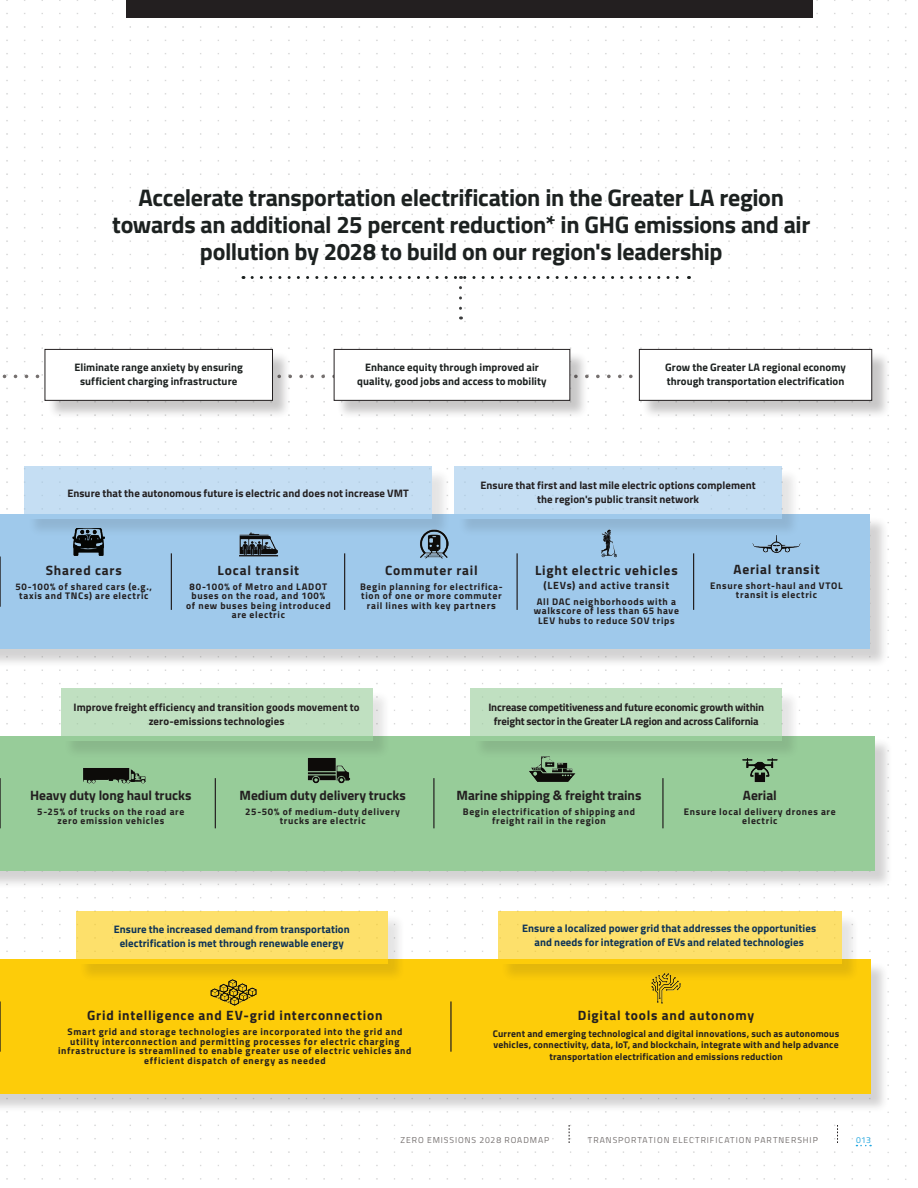
<style>
.page{position:relative;width:918px;height:1188px;background:#fff}
.page>*{position:absolute;margin:0;border:0;box-sizing:border-box;transform-origin:0 0}
.t1{font:700 24px/27px "Titillium";letter-spacing:-.015em;color:#1c2120;text-align:center}
.t2{font:700 13.5px "Titillium";letter-spacing:.055em;color:#231f20}
.t3{font:700 13.5px "Titillium";color:#231f20}
.t4{font:700 10.8px/14.4px "Titillium";letter-spacing:.005em;color:#231f20;text-align:center}
.t5{font:700 10.8px/14.4px "Titillium";letter-spacing:.005em;color:#1c2120;text-align:center}
.t6{font:700 10.8px/14.4px "Titillium";letter-spacing:.005em;color:#0d3357;text-align:center}
.t7{font:700 10.8px/14.4px "Titillium";letter-spacing:-.015em;color:#231f20;text-align:center}
.t8{font:700 10.5px "Titillium";letter-spacing:.065em;color:#231f20}
.t9{font:700 9.6px/9.6px "Titillium";letter-spacing:.07em;color:#231f20;text-align:center}
.t10{font:700 9.6px/11.6px "Titillium";letter-spacing:.02em;color:#231f20;text-align:center}
.t11{font:8.7px "Titillium";letter-spacing:.11em;color:#75706f}
.t12{font:8.7px "Titillium";color:#21a6df}
.s1{font-size:10.05px}
</style>
<div class="page">
<img style="left:3px;top:0;width:904px;height:1180px">
<div style="left:0;top:516px;width:889px;height:152px;background:#231f20;opacity:.2"></div>
<div style="left:0;top:514px;width:870px;height:135px;background:#9fc9eb"></div>
<div style="left:0;top:738px;width:893px;height:152px;background:#231f20;opacity:.2"></div>
<div style="left:0;top:736px;width:874px;height:135px;background:#97cc99"></div>
<div style="left:0;top:961px;width:889px;height:152px;background:#231f20;opacity:.2"></div>
<div style="left:0;top:959px;width:870px;height:135px;background:#fdcc09"></div>
<hr style="left:344px;top:553px;width:1px;height:57px;background:#231f20">
<hr style="left:433px;top:778px;width:2px;height:50px;background:#231f20">
<hr style="left:517px;top:553px;width:1px;height:57px;background:#231f20">
<hr style="left:662px;top:778px;width:2px;height:50px;background:#231f20">
<hr style="left:693px;top:553px;width:1px;height:57px;background:#231f20">
<hr style="left:171px;top:553px;width:1px;height:57px;background:#231f20">
<hr style="left:215px;top:778px;width:1px;height:50px;background:#231f20">
<hr style="left:0;top:557px;width:1px;height:50px;background:#231f20">
<hr style="left:0;top:778px;width:1px;height:50px;background:#231f20">
<hr style="left:0;top:1001px;width:1px;height:51px;background:#231f20">
<hr style="left:450px;top:1001px;width:2px;height:51px;background:#231f20">
<svg style="left:2px;top:375px;width:637px;height:3px"></svg>
<img style="left:420px;top:538px;width:29px;height:21px">
<img style="left:83px;top:768px;width:63px;height:16px">
<div style="left:126px;top:0;width:687px;height:18px;background:#231f20"></div>
<svg style="left:856px;top:1145px;width:15px;height:1px"></svg>
<svg style="left:837px;top:1125px;width:1px;height:18px"></svg>
<svg style="left:569px;top:1125px;width:1px;height:18px"></svg>
<div style="left:27px;top:469px;width:424px;height:69px;background:#231f20;opacity:.2"></div>
<svg style="left:25px;top:466px;width:407px;height:53px;background:#c1dbf2"></svg>
<div style="left:63px;top:691px;width:328px;height:69px;background:#231f20;opacity:.2"></div>
<svg style="left:61px;top:688px;width:311px;height:53px;background:#bcdebd"></svg>
<div style="left:78px;top:913px;width:328px;height:69px;background:#231f20;opacity:.2"></div>
<svg style="left:76px;top:911px;width:311px;height:53px;background:#fcdd61"></svg>
<div style="left:457px;top:469px;width:344px;height:69px;background:#231f20;opacity:.2"></div>
<svg style="left:454px;top:466px;width:328px;height:53px;background:#c1dbf2"></svg>
<div style="left:473px;top:691px;width:328px;height:69px;background:#231f20;opacity:.2"></div>
<svg style="left:471px;top:688px;width:311px;height:53px;background:#bcdebd"></svg>
<div style="left:500px;top:913px;width:360px;height:69px;background:#231f20;opacity:.2"></div>
<svg style="left:498px;top:911px;width:343px;height:53px;background:#fcdd61"></svg>
<div style="left:47px;top:351px;width:245px;height:68px;background:#231f20;opacity:.25"></div>
<div style="left:45px;top:349px;width:227px;height:51px;background:#fff"></div>
<div style="left:45px;top:349px;width:228px;height:52px;border:1px solid #231f20"></div>
<div style="left:336px;top:351px;width:253px;height:68px;background:#231f20;opacity:.25"></div>
<div style="left:334px;top:349px;width:236px;height:51px;background:#fff"></div>
<div style="left:334px;top:349px;width:236px;height:52px;border:1px solid #231f20"></div>
<div style="left:641px;top:351px;width:250px;height:68px;background:#231f20;opacity:.25"></div>
<div style="left:639px;top:349px;width:233px;height:51px;background:#fff"></div>
<div style="left:639px;top:349px;width:233px;height:52px;border:1px solid #231f20"></div>
<img style="left:210px;top:969px;width:48px;height:37px">
<svg style="left:252px;top:276px;width:437px;height:3px"></svg>
<svg style="left:459px;top:288px;width:3px;height:32px"></svg>
<img style="left:72px;top:528px;width:33px;height:28px">
<img style="left:238px;top:524px;width:42px;height:33px">
<img style="left:594px;top:528px;width:30px;height:30px">
<img style="left:751px;top:521px;width:50px;height:32px">
<img style="left:306px;top:748px;width:45px;height:36px">
<img style="left:527px;top:744px;width:50px;height:38px">
<img style="left:742px;top:751px;width:36px;height:32px">
<img style="left:650px;top:972px;width:32px;height:32px">
<h1 class="t1" style="left:112px;top:182px;width:699px">Accelerate transportation electrification in the Greater LA region towards an additional 25 percent reduction* in GHG emissions and air pollution by 2028 to build on our region's leadership</h1>
<p class="t5" style="left:75px;top:359px;width:170px">Eliminate range anxiety by ensuring sufficient charging infrastructure</p>
<p class="t5" style="left:357px;top:359px;width:191px">Enhance equity through improved air quality, good jobs and access to mobility</p>
<p class="t5" style="left:665px;top:359px;width:182px;text-align:left">Grow the Greater LA regional economy through transportation electrification</p>
<p class="t4" style="left:67px;top:486px;width:343px">Ensure that the autonomous future is electric and does not increase VMT</p>
<p class="t4" style="left:481px;top:477px;width:277px">Ensure that first and last mile electric options complement the region's public transit network</p>
<h2 class="t2" style="left:46px;top:560px;width:78px">Shared cars</h2>
<p class="t9" style="left:15px;top:581px;width:138px">50-100% of shared cars (e.g., taxis and TNCs) are electric</p>
<h2 class="t2" style="left:218px;top:560px;width:83px">Local transit</h2>
<p class="t9" style="left:186px;top:581px;width:146px">80-100% of Metro and LADOT buses on the road, and 100% of new buses being introduced are electric</p>
<h2 class="t2" style="left:385px;top:560px;width:94px">Commuter rail</h2>
<p class="t9" style="left:360px;top:581px;width:144px">Begin planning for electrifica&shy;tion of one or more commuter rail lines with key <span class="s1">partners</span></p>
<h2 class="t2" style="left:535px;top:560px;width:144px">Light electric vehicles</h2>
<p class="t8" style="left:544px;top:577px;width:127px">(LEVs) and active transit</p>
<p class="t9" style="left:534px;top:596px;width:147px">All DAC neighborhoods with a walkscore of less than 65 have<br>LEV hubs to reduce SOV trips</p>
<h2 class="t2" style="left:733px;top:559px;width:88px">Aerial transit</h2>
<p class="t9" style="left:710px;top:580px;width:134px">Ensure short-haul and VTOL transit is electric</p>
<p class="t4" style="left:74px;top:699px;width:288px">Improve freight efficiency and transition goods movement to zero-emissions technologies</p>
<p class="t7" style="left:488px;top:699px;width:277px">Increase competitiveness and future economic growth within freight sector in the Greater LA region and across California</p>
<h2 class="t3" style="left:30px;top:784px;width:163px">Heavy duty long haul trucks</h2>
<p class="t9" style="left:37px;top:806px;width:149px">5-25% of trucks on the road are zero emission vehicles</p>
<h2 class="t3" style="left:239px;top:784px;width:168px">Medium duty delivery trucks</h2>
<p class="t9" style="left:245px;top:806px;width:156px">25-50% of medium-duty delivery trucks are electric</p>
<h2 class="t3" style="left:457px;top:784px;width:186px">Marine shipping &amp; freight trains</h2>
<p class="t9" style="left:463px;top:806px;width:174px">Begin electrification of shipping and freight rail in the region</p>
<h2 class="t2" style="left:743px;top:784px;width:35px">Aerial</h2>
<p class="t9" style="left:684px;top:806px;width:153px">Ensure local delivery drones are electric</p>
<p class="t6" style="left:114px;top:922px;width:237px">Ensure the increased demand from transportation electrification is met through renewable energy</p>
<p class="t6" style="left:522px;top:920px;width:295px">Ensure a localized power grid that addresses the opportunities and needs for integration of EVs and related technologies</p>
<h2 class="t2" style="left:87px;top:1005px;width:297px">Grid intelligence and EV-grid interconnection</h2>
<p class="t9" style="left:58px;top:1026px;width:355px">Smart grid and storage technologies are incorporated into the grid and utility interconnection and permitting processes for electric charging infrastructure is streamlined to enable greater use of electric vehicles and efficient dispatch of energy as needed</p>
<h2 class="t2" style="left:578px;top:1005px;width:178px">Digital tools and autonomy</h2>
<p class="t10" style="left:493px;top:1027px;width:348px">Current and emerging technological and digital innovations, such as autonomous vehicles, connectivity, data, IoT, and blockchain, integrate with and help advance transportation electrification and emissions reduction</p>
<p class="t11" style="left:401px;top:1134px;width:150px">ZERO EMISSIONS 2028 ROADMAP</p>
<p class="t11" style="left:588px;top:1134px;width:231px">TRANSPORTATION ELECTRIFICATION PARTNERSHIP</p>
<p class="t12" style="left:856px;top:1133px;width:16px">013</p>
</div>
